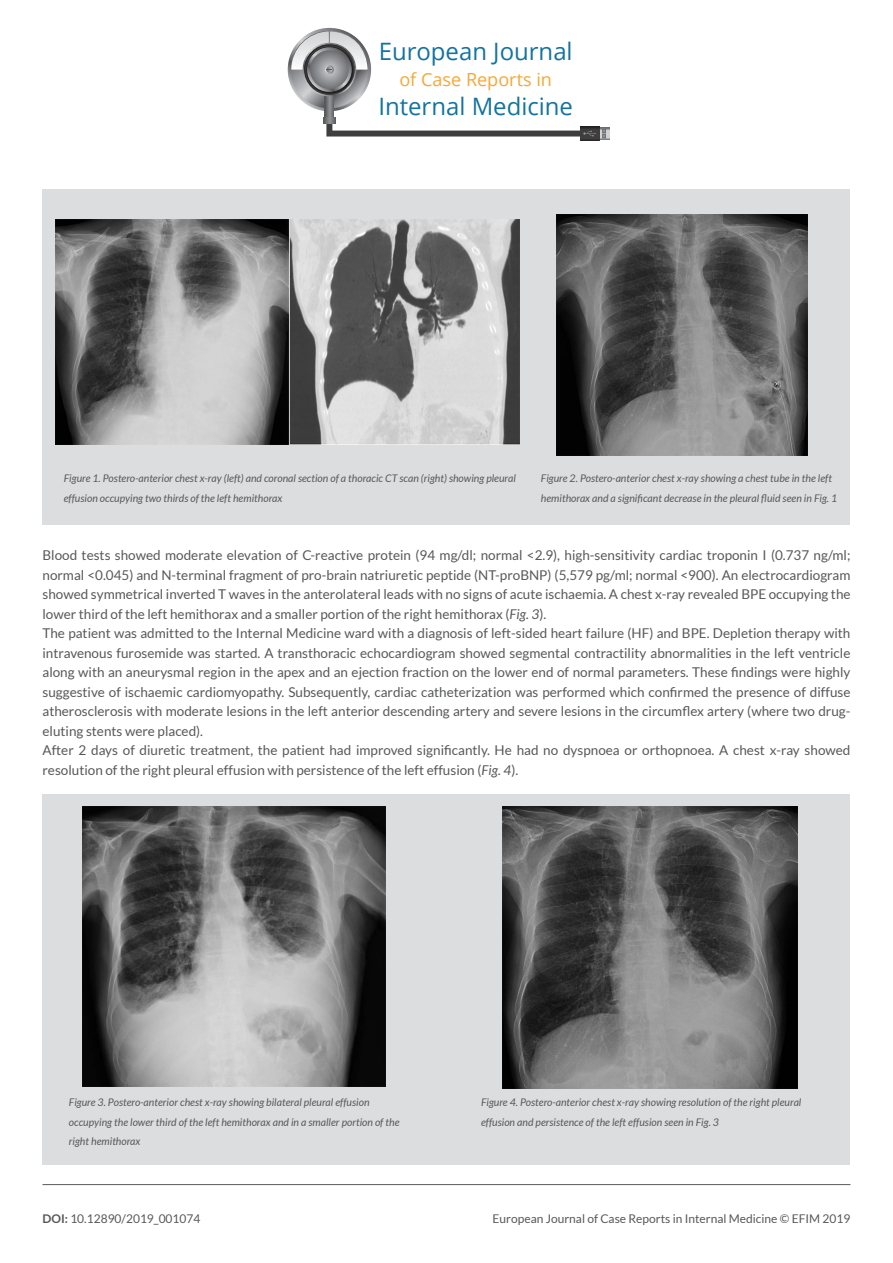
<style>
.page{position:relative;width:893px;height:1263px;background:#fff}
.page>*{position:absolute;margin:0;border:0;box-sizing:border-box;transform-origin:0 0}
.t1{font:24px "Open Sans";color:#1373a1}
.t2{font:18px "Open Sans";color:#faa633}
.TESTO_ARTICOLO{font:13.5px/19.5px "Lato";color:#57585a;text-align:justify}
.t3{font:12px "Lato";color:#57585a}
.DIDASCALIA{font:italic 10.5px/19.5px "Lato";color:#57585a}
.s1{font-style:italic}
.s2{font-weight:700}
</style>
<div class="page">
<svg style="left:288px;top:28px;width:83px;height:83px"></svg>
<svg style="left:291px;top:31px;width:77px;height:77px"></svg>
<svg style="left:325px;top:96px;width:9px;height:21px"></svg>
<svg style="left:303px;top:43px;width:53px;height:53px"></svg>
<svg style="left:304px;top:44px;width:51px;height:51px"></svg>
<svg style="left:307px;top:47px;width:45px;height:45px"></svg>
<svg style="left:310px;top:50px;width:39px;height:39px"></svg>
<svg style="left:291px;top:31px;width:76px;height:43px"></svg>
<svg style="left:600px;top:128px;width:10px;height:11px"></svg>
<svg style="left:603px;top:129px;width:2px;height:9px"></svg>
<svg style="left:580px;top:126px;width:20px;height:15px"></svg>
<svg style="left:323px;top:117px;width:273px;height:20px"></svg>
<hr style="left:43px;top:1184px;width:807px;height:1px;background:#57585a">
<div style="left:43px;top:190px;width:807px;height:335px;background:#dcdddf"></div>
<img style="left:55px;top:220px;width:465px;height:224px">
<img style="left:556px;top:214px;width:251px;height:241px">
<div style="left:43px;top:794px;width:807px;height:371px;background:#dcdddf"></div>
<img style="left:82px;top:806px;width:303px;height:281px">
<img style="left:502px;top:806px;width:295px;height:283px">
<h1 class="t1" style="left:379px;top:35px;width:196px">European Journal</h1>
<h2 class="t2" style="left:399px;top:67px;width:154px">of Case Reports in</h2>
<h1 class="t1" style="left:378px;top:89px;width:196px">Internal Medicine</h1>
<p class="DIDASCALIA" style="left:64px;top:469px;width:454px">Figure 1. Postero-anterior chest x-ray (left) and coronal section of a thoracic CT scan (right) showing pleural effusion occupying two thirds of the left hemithorax</p>
<p class="DIDASCALIA" style="left:541px;top:469px;width:298px">Figure 2. Postero-anterior chest x-ray showing a chest tube in the left hemithorax and a significant decrease in the pleural fluid seen in Fig. 1</p>
<p class="TESTO_ARTICOLO" style="left:43px;top:545px;width:809px">Blood tests showed moderate elevation of C-reactive protein (94 mg/dl; normal &lt;2.9), high-sensitivity cardiac troponin I (0.737 ng/ml; normal &lt;0.045) and N-terminal fragment of pro-brain natriuretic peptide (NT-proBNP) (5,579 pg/ml; normal &lt;900). An electrocardiogram showed symmetrical inverted T waves in the anterolateral leads with no signs of acute ischaemia. A chest x-ray revealed BPE occupying the lower third of the left hemithorax and a smaller portion of the right hemithorax (<span class="s1">Fig. 3</span>).</p>
<p class="TESTO_ARTICOLO" style="left:43px;top:623px;width:809px">The patient was admitted to the Internal Medicine ward with a diagnosis of left-sided heart failure (HF) and BPE. Depletion therapy with intravenous furosemide was started. A transthoracic echocardiogram showed segmental contractility abnormalities in the left ventricle along with an aneurysmal region in the apex and an ejection fraction on the lower end of normal parameters. These findings were highly suggestive of ischaemic cardiomyopathy. Subsequently, cardiac catheterization was performed which confirmed the presence of diffuse atherosclerosis with moderate lesions in the left anterior descending artery and severe lesions in the circumflex artery (where two drug&shy;eluting stents were placed).</p>
<p class="TESTO_ARTICOLO" style="left:43px;top:740px;width:809px">After 2 days of diuretic treatment, the patient had improved significantly. He had no dyspnoea or orthopnoea. A chest x-ray showed resolution of the right pleural effusion with persistence of the left effusion (<span class="s1">Fig. 4</span>).</p>
<p class="DIDASCALIA" style="left:69px;top:1093px;width:332px">Figure 3. Postero-anterior chest x-ray showing bilateral pleural effusion occupying the lower third of the left hemithorax and in a smaller portion of the right hemithorax</p>
<p class="DIDASCALIA" style="left:481px;top:1093px;width:322px">Figure 4. Postero-anterior chest x-ray showing resolution of the right pleural effusion and persistence of the left effusion seen in Fig. 3</p>
<p class="t3" style="left:43px;top:1212px;width:159px"><span class="s2">DOI:</span> 10.12890/2019_001074</p>
<p class="t3" style="left:493px;top:1212px;width:359px">European Journal of Case Reports in Internal Medicine © EFIM 2019</p>
</div>
